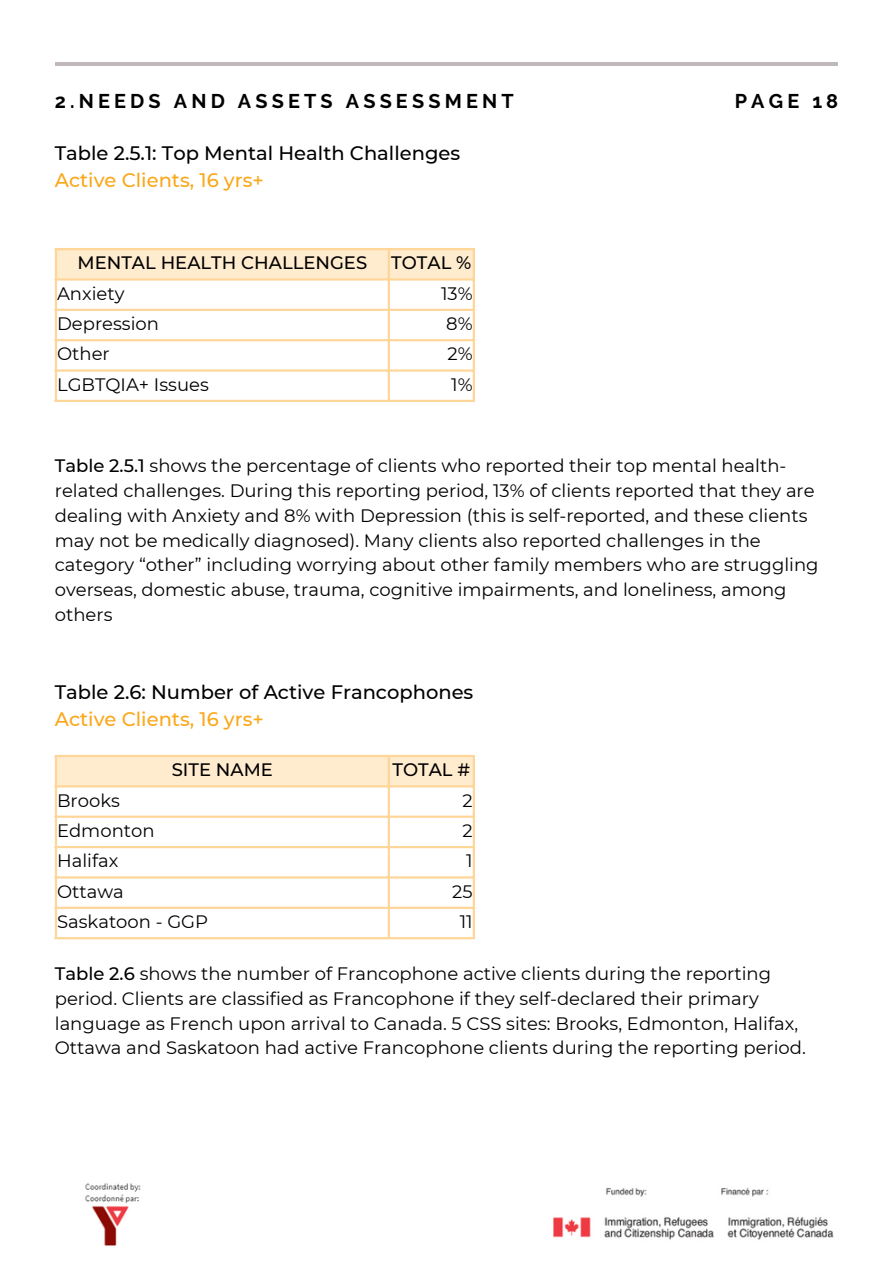
<style>
.page{position:relative;width:893px;height:1264px;background:#fff}
.page>*{position:absolute;margin:0;border:0;box-sizing:border-box;transform-origin:0 0}
.t1{font:700 19.8px "Raleway";letter-spacing:.21em;color:#000}
.t2{font:500 19.5px "Montserrat";color:#000}
.t3{font:500 19.5px "Montserrat";color:#faa719}
.t4{font:18px/24.8px "Montserrat";color:#000}
.t5{font:500 18px "Montserrat";color:#000}
.s1{font-weight:500}
</style>
<div class="page">
<hr style="left:55px;top:62px;width:782px;height:4px;background:#c1b9b9">
<img style="left:85px;top:1183px;width:56px;height:63px">
<img style="left:553px;top:1188px;width:281px;height:52px">
<div style="left:57px;top:250px;width:415px;height:28px;background:#ffebcd"></div>
<hr style="left:55px;top:250px;width:2px;height:150px;background:#ffd699">
<hr style="left:387px;top:250px;width:3px;height:150px;background:#ffd699">
<hr style="left:472px;top:250px;width:3px;height:150px;background:#ffd699">
<hr style="left:55px;top:248px;width:420px;height:2px;background:#ffd699">
<hr style="left:55px;top:278px;width:420px;height:2px;background:#ffd699">
<hr style="left:55px;top:309px;width:420px;height:2px;background:#ffd699">
<hr style="left:55px;top:339px;width:420px;height:2px;background:#ffd699">
<hr style="left:55px;top:369px;width:420px;height:2px;background:#ffd699">
<hr style="left:55px;top:400px;width:420px;height:2px;background:#ffd699">
<div style="left:57px;top:757px;width:415px;height:28px;background:#ffebcd"></div>
<hr style="left:55px;top:757px;width:2px;height:180px;background:#ffd699">
<hr style="left:387px;top:757px;width:3px;height:180px;background:#ffd699">
<hr style="left:472px;top:757px;width:3px;height:180px;background:#ffd699">
<hr style="left:55px;top:755px;width:420px;height:2px;background:#ffd699">
<hr style="left:55px;top:785px;width:420px;height:2px;background:#ffd699">
<hr style="left:55px;top:815px;width:420px;height:2px;background:#ffd699">
<hr style="left:55px;top:846px;width:420px;height:2px;background:#ffd699">
<hr style="left:55px;top:876px;width:420px;height:2px;background:#ffd699">
<hr style="left:55px;top:906px;width:420px;height:3px;background:#ffd699">
<hr style="left:55px;top:937px;width:420px;height:2px;background:#ffd699">
<p class="t1" style="left:55px;top:89px;width:460px">2.NEEDS AND ASSETS ASSESSMENT</p>
<p class="t2" style="left:55px;top:141px;width:407px">Table 2.5.1: Top Mental Health Challenges</p>
<p class="t3" style="left:55px;top:168px;width:210px">Active Clients, 16 yrs+</p>
<p class="t5" style="left:78px;top:252px;width:291px">MENTAL HEALTH CHALLENGES</p>
<p class="t5" style="left:391px;top:252px;width:82px">TOTAL %</p>
<p class="t4" style="left:57px;top:281px;width:69px">Anxiety</p>
<p class="t4" style="left:441px;top:281px;width:33px">13%</p>
<p class="t4" style="left:57px;top:311px;width:103px">Depression</p>
<p class="t4" style="left:446px;top:311px;width:28px">8%</p>
<p class="t4" style="left:57px;top:341px;width:54px">Other</p>
<p class="t4" style="left:447px;top:341px;width:27px">2%</p>
<p class="t4" style="left:57px;top:372px;width:153px">LGBTQIA+ Issues</p>
<p class="t4" style="left:451px;top:372px;width:23px">1%</p>
<p class="t1" style="left:734px;top:89px;width:105px">PAGE 18</p>
<p class="t4" style="left:55px;top:453px;width:765px"><span class="s1">Table 2.5.1</span> shows the percentage of clients who reported their top mental health&shy;related challenges. During this reporting period, 13% of clients reported that they are dealing with Anxiety and 8% with Depression (this is self-reported, and these clients may not be medically diagnosed). Many clients also reported challenges in the category “other” including worrying about other family members who are struggling overseas, domestic abuse, trauma, cognitive impairments, and loneliness, among others</p>
<p class="t2" style="left:55px;top:680px;width:420px">Table 2.6: Number of Active Francophones</p>
<p class="t3" style="left:55px;top:707px;width:210px">Active Clients, 16 yrs+</p>
<p class="t5" style="left:172px;top:758px;width:103px">SITE NAME</p>
<p class="t5" style="left:392px;top:758px;width:79px">TOTAL #</p>
<p class="t4" style="left:57px;top:787px;width:64px">Brooks</p>
<p class="t4" style="left:462px;top:787px;width:12px">2</p>
<p class="t4" style="left:57px;top:818px;width:99px">Edmonton</p>
<p class="t4" style="left:462px;top:818px;width:12px">2</p>
<p class="t4" style="left:57px;top:848px;width:63px">Halifax</p>
<p class="t4" style="left:466px;top:848px;width:8px">1</p>
<p class="t4" style="left:57px;top:878px;width:68px">Ottawa</p>
<p class="t4" style="left:452px;top:878px;width:22px">25</p>
<p class="t4" style="left:57px;top:909px;width:152px">Saskatoon - GGP</p>
<p class="t4" style="left:459px;top:909px;width:14px">11</p>
<p class="t4" style="left:55px;top:961px;width:752px"><span class="s1">Table 2.6</span> shows the number of Francophone active clients during the reporting period. Clients are classified as Francophone if they self-declared their primary language as French upon arrival to Canada. 5 CSS sites: Brooks, Edmonton, Halifax, Ottawa and Saskatoon had active Francophone clients during the reporting period.</p>
</div>
